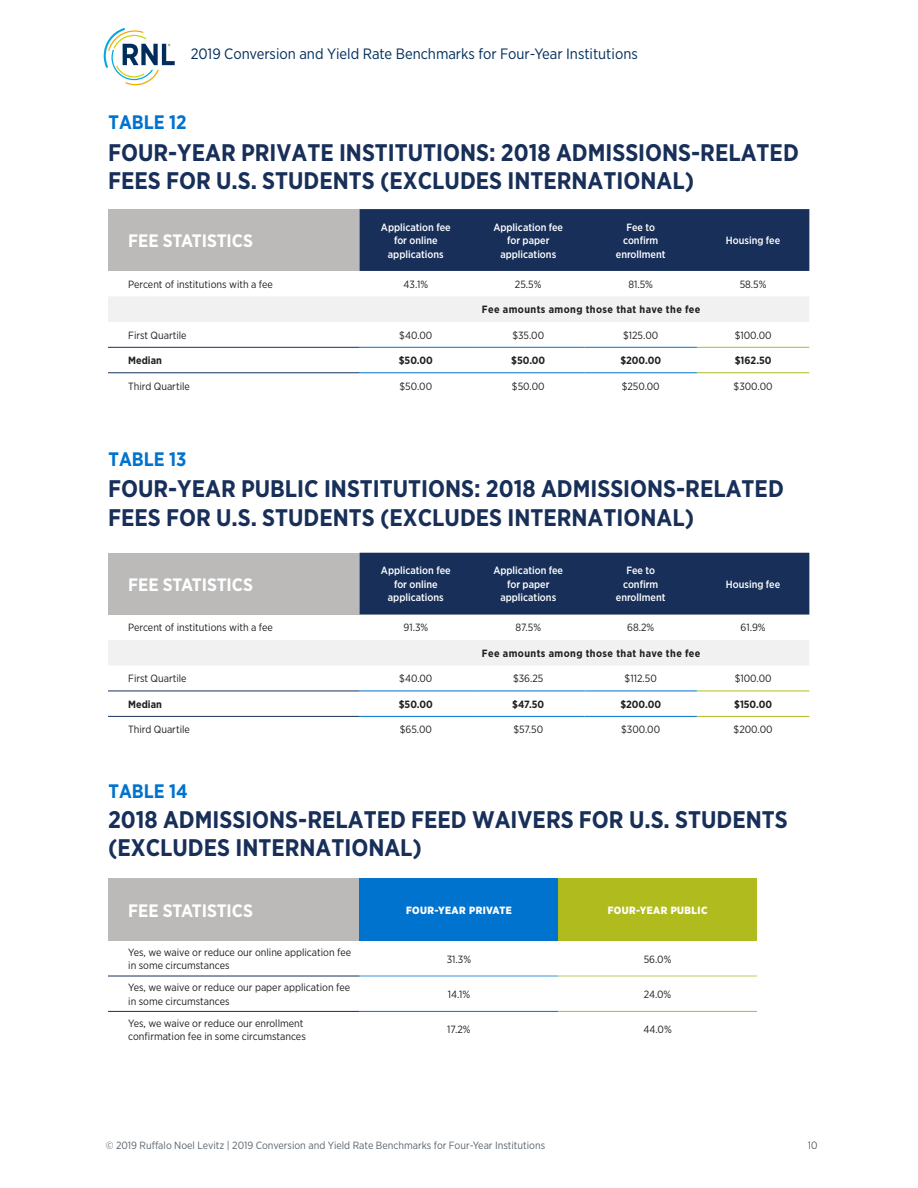
<style>
.page{position:relative;width:918px;height:1188px;background:#fff}
.page>*{position:absolute;margin:0;border:0;box-sizing:border-box;transform-origin:0 0}
.SEPT_2016_HEADLINES{font:700 24px/28.5px "Gotham Narrow";color:#172f59}
.SEPT_2016_HEADLINES-2{font:700 19.5px "Gotham Narrow";color:#0073ce}
.TABLE_BODY{font:700 18px "Gotham Narrow";color:#fff}
.t1{font:15px "Gotham Narrow";color:#002e5c}
.TABLE_BODY-2{font:10.5px/13.5px "Gotham Narrow";color:#231f20}
.Pa0{font:500 10.5px/13.5px "Gotham Narrow";color:#fff;text-align:center}
.TABLE_PERCENTAGES{font:10.5px "Gotham Narrow";color:#231f20}
.t2{font:10.5px "Gotham Narrow";color:#5a6670}
.TABLE_BODY-3{font:700 10.5px "Gotham Narrow";letter-spacing:.04em;color:#231f20}
.TABLE_PERCENTAGES-2{font:700 10.5px "Gotham Narrow";color:#231f20}
.TABLE_BODY-4{font:900 10.5px "Gotham Narrow";letter-spacing:.04em;color:#fff}
.t3{font:300 10.5px "Gotham Narrow";color:#231f20}
</style>
<div class="page">
<svg style="left:104px;top:28px;width:71px;height:57px"></svg>
<div style="left:108px;top:209px;width:252px;height:62px;background:#bbbab9"></div>
<div style="left:360px;top:209px;width:449px;height:62px;background:#172f59"></div>
<div style="left:108px;top:297px;width:701px;height:25px;background:#f1f1f1"></div>
<hr style="left:360px;top:372px;width:112px;height:1px;background:#0073ce">
<hr style="left:585px;top:372px;width:112px;height:1px;background:#0073ce">
<hr style="left:360px;top:347px;width:112px;height:1px;background:#0073ce">
<hr style="left:585px;top:347px;width:112px;height:1px;background:#0073ce">
<hr style="left:472px;top:347px;width:113px;height:1px;background:#0073ce">
<hr style="left:472px;top:372px;width:113px;height:1px;background:#0073ce">
<hr style="left:697px;top:347px;width:112px;height:1px;background:#b0bb1d">
<hr style="left:697px;top:372px;width:112px;height:1px;background:#b0bb1d">
<hr style="left:108px;top:347px;width:252px;height:1px;background:#172f59">
<hr style="left:108px;top:372px;width:252px;height:1px;background:#172f59">
<div style="left:108px;top:553px;width:252px;height:62px;background:#bbbab9"></div>
<div style="left:360px;top:553px;width:449px;height:62px;background:#172f59"></div>
<div style="left:108px;top:640px;width:701px;height:25px;background:#f1f1f1"></div>
<hr style="left:360px;top:716px;width:112px;height:1px;background:#0073ce">
<hr style="left:585px;top:716px;width:112px;height:1px;background:#0073ce">
<hr style="left:360px;top:691px;width:112px;height:1px;background:#0073ce">
<hr style="left:585px;top:691px;width:112px;height:1px;background:#0073ce">
<hr style="left:472px;top:691px;width:113px;height:1px;background:#0073ce">
<hr style="left:472px;top:716px;width:113px;height:1px;background:#0073ce">
<hr style="left:697px;top:691px;width:112px;height:1px;background:#b0bb1d">
<hr style="left:697px;top:716px;width:112px;height:1px;background:#b0bb1d">
<hr style="left:108px;top:691px;width:252px;height:1px;background:#172f59">
<hr style="left:108px;top:716px;width:252px;height:1px;background:#172f59">
<div style="left:108px;top:878px;width:252px;height:63px;background:#bbbab9"></div>
<div style="left:360px;top:878px;width:198px;height:63px;background:#0073ce"></div>
<div style="left:558px;top:878px;width:199px;height:63px;background:#b0bb1d"></div>
<hr style="left:360px;top:976px;width:198px;height:1px;background:#3793db">
<hr style="left:558px;top:976px;width:199px;height:1px;background:#c2c85a">
<hr style="left:360px;top:1011px;width:198px;height:1px;background:#0073ce">
<hr style="left:558px;top:1011px;width:199px;height:1px;background:#b0bb1d">
<hr style="left:108px;top:976px;width:252px;height:1px;background:#172f59">
<hr style="left:108px;top:1011px;width:252px;height:1px;background:#172f59">
<h3 class="t1" style="left:191px;top:45px;width:449px">2019 Conversion and Yield Rate Benchmarks for Four-Year Institutions</h3>
<p class="SEPT_2016_HEADLINES-2" style="left:108px;top:110px;width:80px">TABLE 12</p>
<p class="SEPT_2016_HEADLINES" style="left:108px;top:138px;width:692px">FOUR-YEAR PRIVATE INSTITUTIONS: 2018 ADMISSIONS-RELATED<br>FEES FOR U.S. STUDENTS (EXCLUDES INTERNATIONAL)</p>
<p class="TABLE_BODY" style="left:128px;top:229px;width:126px">FEE STATISTICS</p>
<p class="Pa0" style="left:381px;top:220px;width:71px">Application fee for online applications</p>
<p class="Pa0" style="left:493px;top:220px;width:71px">Application fee for paper applications</p>
<p class="Pa0" style="left:616px;top:220px;width:51px">Fee to confirm enrollment</p>
<p class="Pa0" style="left:726px;top:234px;width:56px">Housing fee</p>
<p class="TABLE_BODY-2" style="left:128px;top:277px;width:146px">Percent of institutions with a fee</p>
<p class="TABLE_PERCENTAGES" style="left:404px;top:278px;width:26px">43.1%</p>
<p class="TABLE_PERCENTAGES" style="left:515px;top:278px;width:28px">25.5%</p>
<p class="TABLE_PERCENTAGES" style="left:628px;top:278px;width:26px">81.5%</p>
<p class="TABLE_PERCENTAGES" style="left:740px;top:278px;width:28px">58.5%</p>
<p class="TABLE_BODY-3" style="left:482px;top:303px;width:220px">Fee amounts among those that have the fee</p>
<p class="TABLE_BODY-2" style="left:128px;top:328px;width:60px">First Quartile</p>
<p class="TABLE_PERCENTAGES" style="left:399px;top:329px;width:35px">$40.00</p>
<p class="TABLE_PERCENTAGES" style="left:512px;top:329px;width:33px">$35.00</p>
<p class="TABLE_PERCENTAGES" style="left:623px;top:329px;width:37px">$125.00</p>
<p class="TABLE_PERCENTAGES" style="left:735px;top:329px;width:38px">$100.00</p>
<p class="TABLE_BODY-3" style="left:128px;top:354px;width:35px">Median</p>
<p class="TABLE_PERCENTAGES-2" style="left:399px;top:354px;width:36px">$50.00</p>
<p class="TABLE_PERCENTAGES-2" style="left:511px;top:354px;width:36px">$50.00</p>
<p class="TABLE_PERCENTAGES-2" style="left:620px;top:354px;width:42px">$200.00</p>
<p class="TABLE_PERCENTAGES-2" style="left:735px;top:354px;width:38px">$162.50</p>
<p class="TABLE_BODY-2" style="left:128px;top:379px;width:63px">Third Quartile</p>
<p class="TABLE_PERCENTAGES" style="left:400px;top:379px;width:34px">$50.00</p>
<p class="TABLE_PERCENTAGES" style="left:512px;top:379px;width:34px">$50.00</p>
<p class="TABLE_PERCENTAGES" style="left:622px;top:379px;width:40px">$250.00</p>
<p class="TABLE_PERCENTAGES" style="left:734px;top:379px;width:41px">$300.00</p>
<p class="SEPT_2016_HEADLINES-2" style="left:108px;top:447px;width:79px">TABLE 13</p>
<p class="SEPT_2016_HEADLINES" style="left:108px;top:474px;width:677px">FOUR-YEAR PUBLIC INSTITUTIONS: 2018 ADMISSIONS-RELATED<br>FEES FOR U.S. STUDENTS (EXCLUDES INTERNATIONAL)</p>
<p class="TABLE_BODY" style="left:128px;top:573px;width:126px">FEE STATISTICS</p>
<p class="Pa0" style="left:381px;top:564px;width:71px">Application fee for online applications</p>
<p class="Pa0" style="left:493px;top:564px;width:71px">Application fee for paper applications</p>
<p class="Pa0" style="left:616px;top:564px;width:51px">Fee to confirm enrollment</p>
<p class="Pa0" style="left:726px;top:577px;width:56px">Housing fee</p>
<p class="TABLE_BODY-2" style="left:128px;top:621px;width:146px">Percent of institutions with a fee</p>
<p class="TABLE_PERCENTAGES" style="left:403px;top:621px;width:26px">91.3%</p>
<p class="TABLE_PERCENTAGES" style="left:515px;top:621px;width:27px">87.5%</p>
<p class="TABLE_PERCENTAGES" style="left:627px;top:621px;width:29px">68.2%</p>
<p class="TABLE_PERCENTAGES" style="left:741px;top:621px;width:27px">61.9%</p>
<p class="TABLE_BODY-3" style="left:482px;top:647px;width:220px">Fee amounts among those that have the fee</p>
<p class="TABLE_BODY-2" style="left:128px;top:672px;width:60px">First Quartile</p>
<p class="TABLE_PERCENTAGES" style="left:399px;top:672px;width:35px">$40.00</p>
<p class="TABLE_PERCENTAGES" style="left:513px;top:672px;width:32px">$36.25</p>
<p class="TABLE_PERCENTAGES" style="left:625px;top:672px;width:34px">$112.50</p>
<p class="TABLE_PERCENTAGES" style="left:735px;top:672px;width:38px">$100.00</p>
<p class="TABLE_BODY-3" style="left:128px;top:697px;width:35px">Median</p>
<p class="TABLE_PERCENTAGES-2" style="left:399px;top:697px;width:36px">$50.00</p>
<p class="TABLE_PERCENTAGES-2" style="left:512px;top:697px;width:33px">$47.50</p>
<p class="TABLE_PERCENTAGES-2" style="left:620px;top:697px;width:42px">$200.00</p>
<p class="TABLE_PERCENTAGES-2" style="left:734px;top:697px;width:39px">$150.00</p>
<p class="TABLE_BODY-2" style="left:128px;top:723px;width:63px">Third Quartile</p>
<p class="TABLE_PERCENTAGES" style="left:400px;top:723px;width:34px">$65.00</p>
<p class="TABLE_PERCENTAGES" style="left:513px;top:723px;width:31px">$57.50</p>
<p class="TABLE_PERCENTAGES" style="left:621px;top:723px;width:41px">$300.00</p>
<p class="TABLE_PERCENTAGES" style="left:734px;top:723px;width:41px">$200.00</p>
<p class="SEPT_2016_HEADLINES-2" style="left:108px;top:778px;width:81px">TABLE 14</p>
<p class="SEPT_2016_HEADLINES" style="left:108px;top:805px;width:681px">2018 ADMISSIONS-RELATED FEED WAIVERS FOR U.S. STUDENTS (EXCLUDES INTERNATIONAL)</p>
<p class="TABLE_BODY" style="left:128px;top:899px;width:126px">FEE STATISTICS</p>
<p class="TABLE_BODY-4" style="left:406px;top:903px;width:107px">FOUR-YEAR PRIVATE</p>
<p class="TABLE_BODY-4" style="left:608px;top:903px;width:101px">FOUR-YEAR PUBLIC</p>
<p class="TABLE_BODY-2" style="left:128px;top:945px;width:224px">Yes, we waive or reduce our online application fee in some circumstances</p>
<p class="TABLE_PERCENTAGES" style="left:447px;top:952px;width:26px">31.3%</p>
<p class="TABLE_PERCENTAGES" style="left:644px;top:952px;width:29px">56.0%</p>
<p class="TABLE_BODY-2" style="left:128px;top:981px;width:223px">Yes, we waive or reduce our paper application fee in some circumstances</p>
<p class="TABLE_PERCENTAGES" style="left:448px;top:988px;width:24px">14.1%</p>
<p class="TABLE_PERCENTAGES" style="left:644px;top:988px;width:29px">24.0%</p>
<p class="TABLE_BODY-2" style="left:128px;top:1016px;width:179px">Yes, we waive or reduce our enrollment confirmation fee in some circumstances</p>
<p class="TABLE_PERCENTAGES" style="left:447px;top:1023px;width:25px">17.2%</p>
<p class="TABLE_PERCENTAGES" style="left:643px;top:1023px;width:30px">44.0%</p>
<p class="t2" style="left:106px;top:1139px;width:441px">© 2019 Ruffalo Noel Levitz | 2019 Conversion and Yield Rate Benchmarks for Four-Year Institutions</p>
<p class="t3" style="left:808px;top:1139px;width:11px">10</p>
</div>
